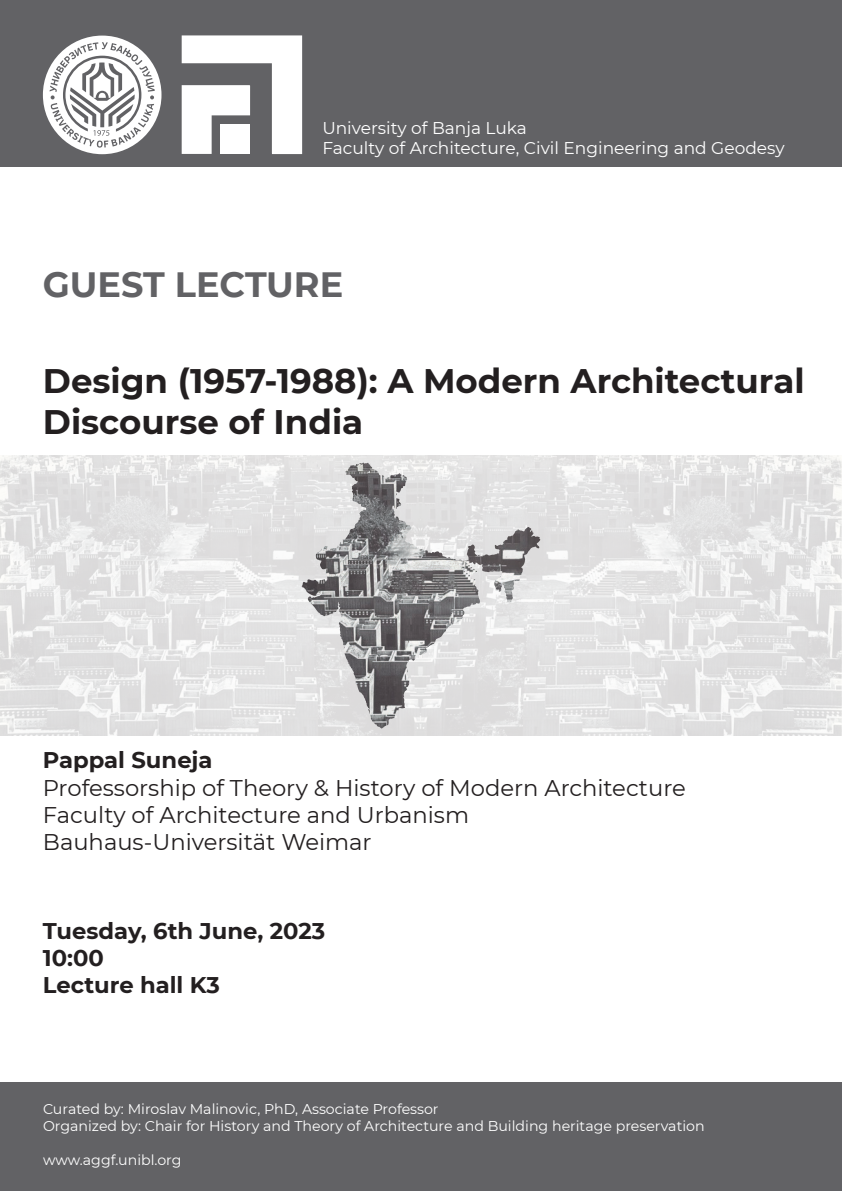
<style>
.page{position:relative;width:842px;height:1191px;background:#fff}
.page>*{position:absolute;margin:0;border:0;box-sizing:border-box;transform-origin:0 0}
.t1{font:700 35.1px "Montserrat";color:#626265}
.t2{font:700 34px/40.8px "Montserrat";color:#231f20}
.t3{font:22.7px/27.2px "Montserrat";color:#231f20}
.t4{font:700 22.7px/27.2px "Montserrat";color:#231f20}
.t5{font:17px/20.4px "Montserrat";color:#fff}
.t6{font:14.2px/17px "Montserrat";color:#fff}
</style>
<div class="page">
<img style="left:0;top:455px;width:841px;height:281px">
<div style="left:0;top:0;width:842px;height:167px;background:#626265"></div>
<div style="left:0;top:1082px;width:842px;height:109px;background:#626265"></div>
<img style="left:306px;top:463px;width:61px;height:120px">
<svg style="left:43px;top:36px;width:118px;height:118px"></svg>
<svg style="left:182px;top:35px;width:120px;height:119px"></svg>
<div style="left:221px;top:124px;width:29px;height:30px;background:#fff"></div>
<p class="t5" style="left:322px;top:117px;width:464px">University of Banja Luka<br>Faculty of Architecture, Civil Engineering and Geodesy</p>
<h1 class="t1" style="left:43px;top:259px;width:302px">GUEST LECTURE</h1>
<h2 class="t2" style="left:43px;top:358px;width:763px">Design (1957-1988): A Modern Architectural<br>Discourse of India</h2>
<h3 class="t4" style="left:43px;top:745px;width:171px">Pappal Suneja</h3>
<h3 class="t3" style="left:43px;top:773px;width:644px">Professorship of Theory &amp; History of Modern Architecture<br>Faculty of Architecture and Urbanism<br>Bauhaus-Universität Weimar</h3>
<h3 class="t4" style="left:43px;top:916px;width:284px">Tuesday, 6th June, 2023<br>10:00<br>Lecture hall K3</h3>
<p class="t6" style="left:43px;top:1100px;width:663px">Curated by: Miroslav Malinovic, PhD, Associate Professor<br>Organized by: Chair for History and Theory of Architecture and Building heritage preservation</p>
<p class="t6" style="left:43px;top:1151px;width:140px">www.aggf.unibl.org</p>
</div>
